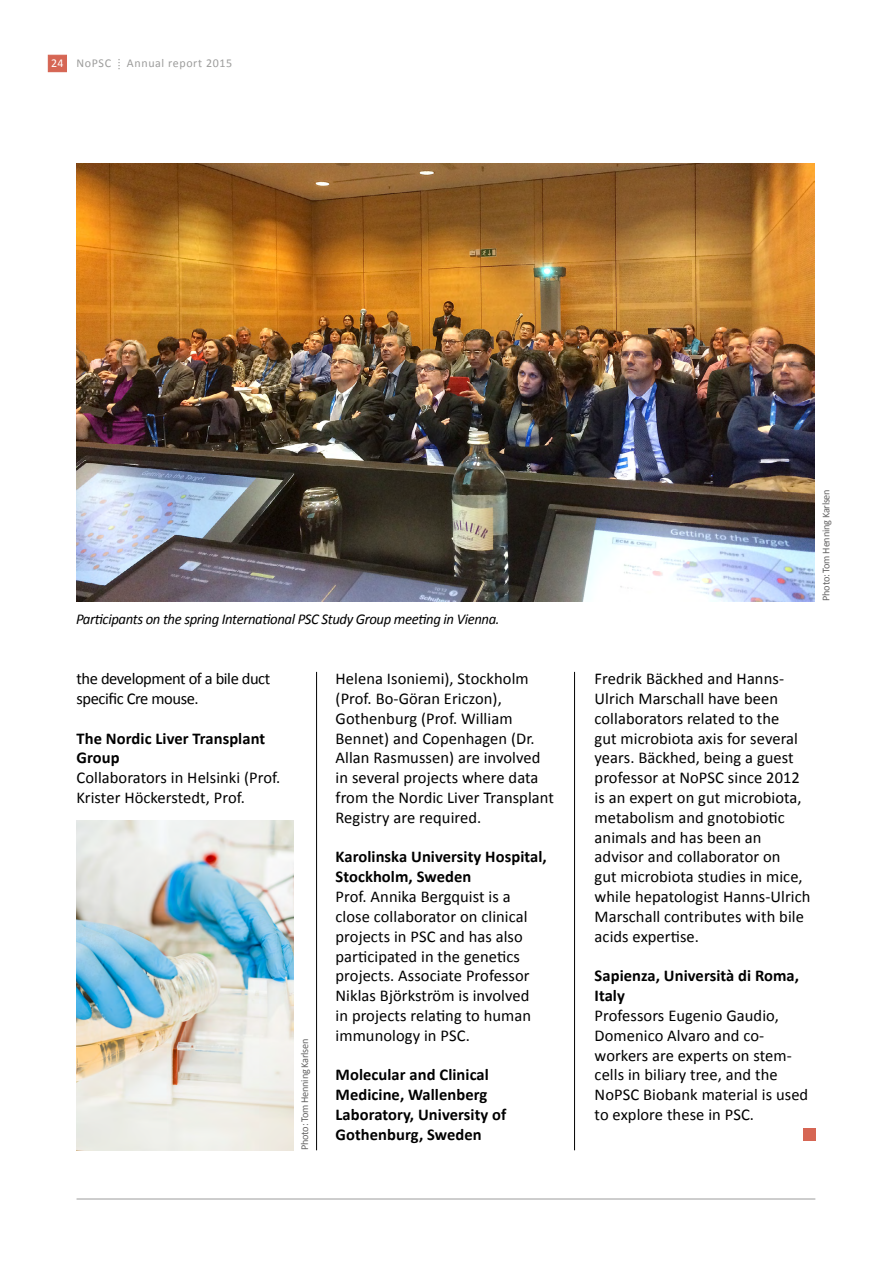
<style>
.page{position:relative;width:893px;height:1263px;background:#fff}
.page>*{position:absolute;margin:0;border:0;box-sizing:border-box;transform-origin:0 0}
.t1{font:16.5px/19.8px "Calibri";letter-spacing:.005em;color:#000}
.t2{font:700 16.5px/19.8px "Calibri";letter-spacing:.005em;color:#000}
.t3{font:16.5px/19.8px "Calibri";letter-spacing:-.025em;color:#000}
.t4{font:italic 15px "Calibri";letter-spacing:-.025em;color:#000}
.t5{font:12px "Calibri";letter-spacing:.05em;color:#9d9d9c}
.t6{font:10.5px "Calibri";letter-spacing:-.025em;color:#646363}
.s1{color:#fff}
</style>
<div class="page">
<hr style="left:77px;top:1198px;width:738px;height:1px;background:#9d9d9c">
<div style="left:48px;top:55px;width:19px;height:17px;background:#d66654"></div>
<hr style="left:316px;top:672px;width:1px;height:478px;background:#000">
<hr style="left:574px;top:672px;width:1px;height:478px;background:#000">
<img style="left:76px;top:164px;width:739px;height:437px">
<div style="left:803px;top:1128px;width:12px;height:13px;background:#d66654"></div>
<img style="left:76px;top:821px;width:217px;height:329px">
<p class="t5" style="left:51px;top:56px;width:182px"><span class="s1">24</span> NoPSC ⁞ Annual report 2015</p>
<p class="t4" style="left:76px;top:608px;width:425px">Participants on the spring International PSC Study Group meeting in Vienna.</p>
<p class="t3" style="left:77px;top:669px;width:195px">the development of a bile duct specific Cre mouse.</p>
<p class="t2" style="left:77px;top:728px;width:190px">The Nordic Liver Transplant<br>Group</p>
<p class="t1" style="left:77px;top:768px;width:205px">Collaborators in Helsinki (Prof.<br>Krister Höckerstedt, Prof.</p>
<p class="t6" style="left:298px;top:1150px;width:113px;rotate:-90deg">Photo: Tom Henning Karlsen</p>
<p class="t1" style="left:336px;top:669px;width:220px">Helena Isoniemi), Stockholm (Prof. Bo-Göran Ericzon),<br>Gothenburg (Prof. William<br>Bennet) and Copenhagen (Dr.<br>Allan Rasmussen) are involved in several projects where data from the Nordic Liver Transplant<br>Registry are required.</p>
<p class="t2" style="left:336px;top:847px;width:213px">Karolinska University Hospital,<br>Stockholm, Sweden</p>
<p class="t1" style="left:336px;top:887px;width:197px">Prof. Annika Bergquist is a close collaborator on clinical projects in PSC and has also participated in the genetics projects. Associate Professor<br>Niklas Björkström is involved in projects relating to human immunology in PSC.</p>
<p class="t2" style="left:336px;top:1065px;width:172px">Molecular and Clinical<br>Medicine, Wallenberg<br>Laboratory, University of<br>Gothenburg, Sweden</p>
<p class="t6" style="left:819px;top:601px;width:113px;rotate:-90deg">Photo: Tom Henning Karlsen</p>
<p class="t1" style="left:595px;top:669px;width:217px">Fredrik Bäckhed and Hanns-<br>Ulrich Marschall have been collaborators related to the<br>gut microbiota axis for several years. Bäckhed, being a guest professor at NoPSC since 2012 is an expert on gut microbiota, metabolism and gnotobiotic animals and has been an advisor and collaborator on<br>gut microbiota studies in mice, while hepatologist Hanns-Ulrich<br>Marschall contributes with bile acids expertise.</p>
<p class="t2" style="left:595px;top:966px;width:206px">Sapienza, Università di Roma,<br>Italy</p>
<p class="t1" style="left:595px;top:1005px;width:215px">Professors Eugenio Gaudio,<br>Domenico Alvaro and co&shy;workers are experts on stem&shy;cells in biliary tree, and the<br>NoPSC Biobank material is used to explore these in PSC.</p>
</div>
